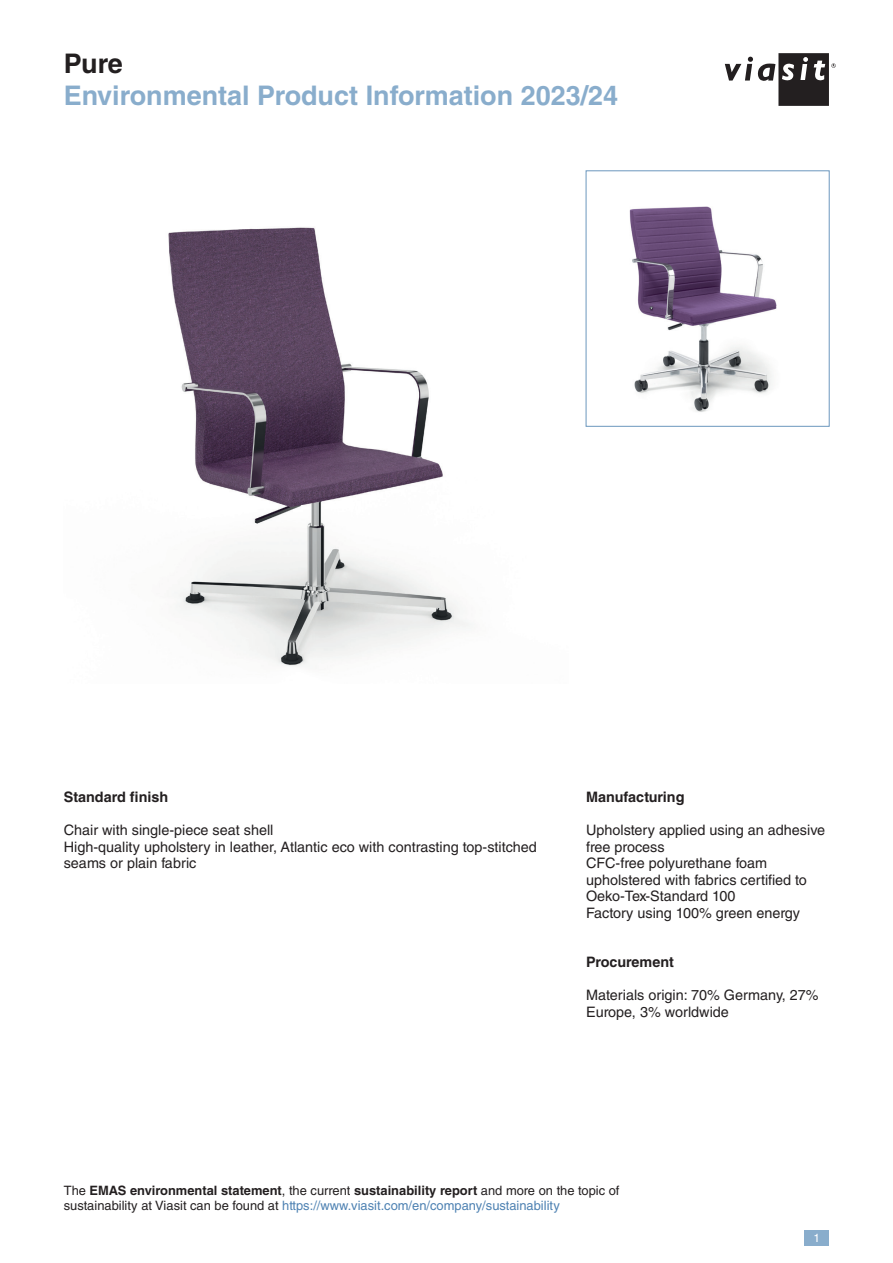
<style>
.page{position:relative;width:893px;height:1263px;background:#fff}
.page>*{position:absolute;margin:0;border:0;box-sizing:border-box;transform-origin:0 0}
.t1{font:700 27px "Helvetica LT Std";color:#89adcc}
.t2{font:700 27px "Helvetica LT Std";color:#231f20}
.t3{font:14.4px/16.5px "Helvetica LT Std";color:#231f20}
.t4{font:700 14.4px "Helvetica LT Std";color:#231f20}
.t5{font:12.9px/15px "Helvetica LT Std";color:#231f20}
.t6{font:11.7px "Helvetica LT Std";color:#fff}
.s1{font-weight:700}
.s2{color:#4d81b2}
</style>
<div class="page">
<svg style="left:725px;top:53px;width:111px;height:53px"></svg>
<div style="left:805px;top:1230px;width:24px;height:16px;background:#89adcc"></div>
<img style="left:168px;top:227px;width:303px;height:439px">
<img style="left:629px;top:206px;width:148px;height:206px">
<h1 class="t2" style="left:64px;top:47px;width:60px">Pure</h1>
<h1 class="t1" style="left:64px;top:79px;width:556px">Environmental Product Information 2023/24</h1>
<p class="t4" style="left:64px;top:788px;width:106px">Standard finish</p>
<p class="t3" style="left:64px;top:822px;width:475px">Chair with single-piece seat shell<br>High-quality upholstery in leather, Atlantic eco with contrasting top-stitched seams or plain fabric</p>
<p class="t4" style="left:586px;top:788px;width:100px">Manufacturing</p>
<p class="t3" style="left:586px;top:822px;width:241px">Upholstery applied using an adhesive free process<br>CFC-free polyurethane foam upholstered with fabrics certified to<br>Oeko-Tex-Standard 100<br>Factory using 100% green energy</p>
<p class="t4" style="left:586px;top:953px;width:89px">Procurement</p>
<p class="t3" style="left:586px;top:987px;width:234px">Materials origin: 70% Germany, 27%<br>Europe, 3% worldwide</p>
<p class="t5" style="left:64px;top:1183px;width:557px">The <span class="s1">EMAS environmental statement</span>, the current <span class="s1">sustainability report</span> and more on the topic of sustainability at Viasit can be found at <span class="s2">https://www.viasit.com/en/company/sustainability</span></p>
<p class="t6" style="left:814px;top:1231px;width:8px">1</p>
</div>
